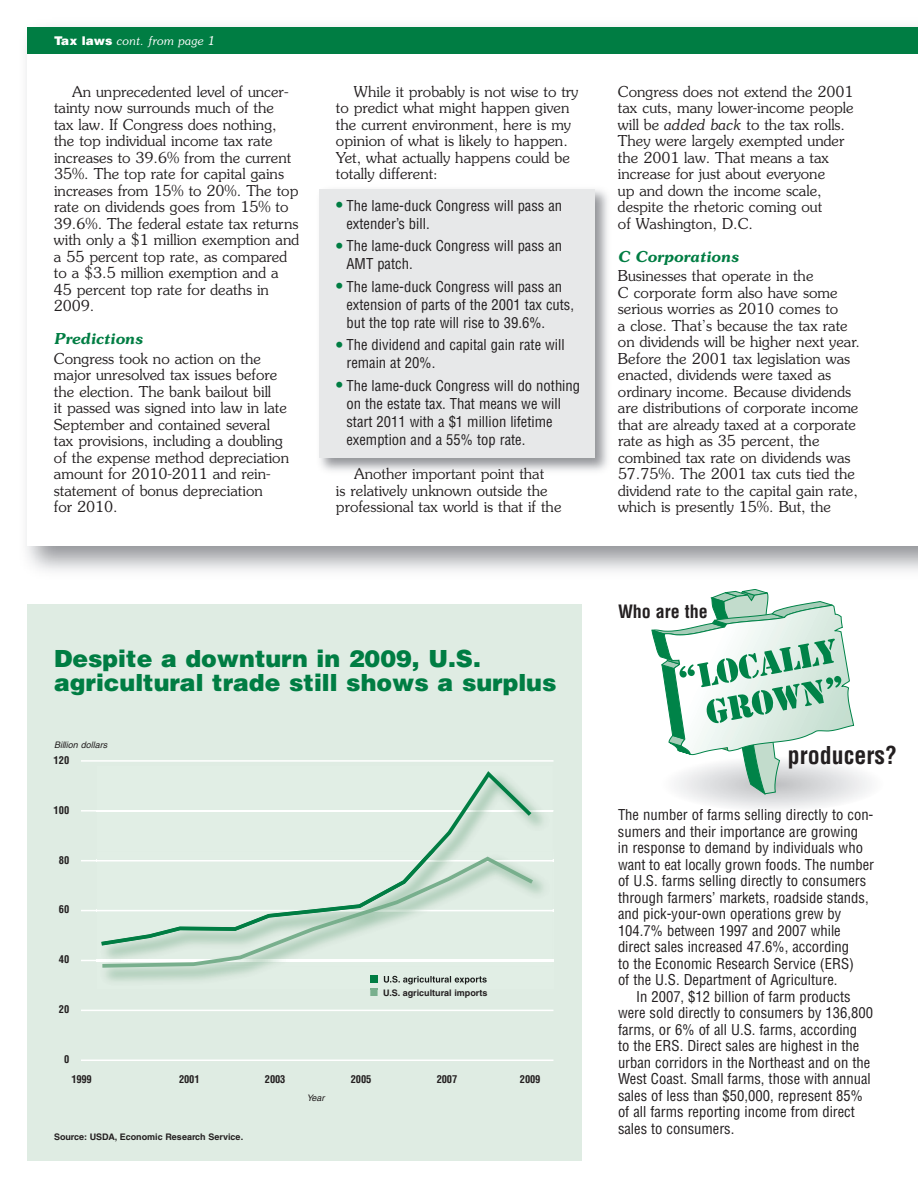
<style>
.page{position:relative;width:918px;height:1188px;background:#fff}
.page>*{position:absolute;margin:0;border:0;box-sizing:border-box;transform-origin:0 0}
.t1{font:700 condensed 24px "Helvetica";color:#231f20}
.t2{font:900 23.7px/24px "Helvetica";color:#007d43}
.t3{font:700 condensed 18px "Helvetica";color:#231f20}
.t4{font:300 15px/16.5px "Souvenir";color:#231f20}
.t5{font:italic 600 15px "Souvenir";color:#007d43}
.t6{font:condensed 14.7px/18px "Helvetica";color:#231f20}
.t7{font:italic 300 12px "Souvenir";color:#fff}
.t8{font:700 condensed 10.5px "Helvetica";letter-spacing:-.015em;color:#231f20}
.t9{font:700 9px "Helvetica";color:#231f20}
.t10{font:italic 9px "Helvetica";color:#231f20}
.s1{font-family:"Helvetica";font-weight:900;font-style:normal}
.s2{font-size:19.5px;color:#007d43}
.s3{font-style:italic}
</style>
<div class="page">
<svg style="left:651px;top:589px;width:203px;height:206px"></svg>
<div style="left:27px;top:604px;width:555px;height:557px;background:#dfece3"></div>
<img style="left:318px;top:187px;width:292px;height:286px">
<div style="left:320px;top:189px;width:276px;height:269px;background:#e7e8e9"></div>
<div style="left:27px;top:27px;width:891px;height:27px;background:#007d43"></div>
<hr style="left:81px;top:760px;width:472px;height:2px;background:#fff">
<hr style="left:81px;top:860px;width:472px;height:1px;background:#fff">
<hr style="left:81px;top:910px;width:472px;height:1px;background:#fff">
<hr style="left:81px;top:1010px;width:472px;height:1px;background:#fff">
<hr style="left:81px;top:810px;width:472px;height:2px;background:#fff">
<hr style="left:81px;top:960px;width:472px;height:1px;background:#fff">
<svg style="left:430px;top:771px;width:105px;height:80px"></svg>
<img style="left:106px;top:859px;width:448px;height:130px">
<img style="left:384px;top:976px;width:75px;height:8px">
<img style="left:97px;top:851px;width:456px;height:116px">
<img style="left:537px;top:860px;width:16px;height:1px">
<img style="left:537px;top:910px;width:16px;height:1px">
<img style="left:97px;top:960px;width:456px;height:1px">
<img style="left:101px;top:851px;width:334px;height:4px">
<svg style="left:99px;top:855px;width:438px;height:115px"></svg>
<hr style="left:81px;top:1060px;width:472px;height:1px;background:#fff">
<svg style="left:370px;top:975px;width:8px;height:7px"></svg>
<p class="t7" style="left:54px;top:34px;width:162px"><span class="s1">Tax laws</span> cont. from page 1</p>
<p class="t4" style="left:54px;top:83px;width:247px;text-indent:18px">An unprecedented level of uncer&shy;tainty now surrounds much of the<br>tax law. If Congress does nothing, the top individual income tax rate increases to 39.6% from the current<br>35%. The top rate for capital gains increases from 15% to 20%. The top rate on dividends goes from 15% to<br>39.6%. The federal estate tax returns with only a $1 million exemption and a 55 percent top rate, as compared to a $3.5 million exemption and a<br>45 percent top rate for deaths in<br>2009.</p>
<p class="t5" style="left:54px;top:330px;width:90px">Predictions</p>
<p class="t4" style="left:54px;top:350px;width:237px">Congress took no action on the major unresolved tax issues before the election. The bank bailout bill<br>it passed was signed into law in late<br>September and contained several tax provisions, including a doubling of the expense method depreciation amount for 2010-2011 and rein&shy;statement of bonus depreciation<br>for 2010.</p>
<p class="t4" style="left:336px;top:83px;width:244px;text-indent:18px">While it probably is not wise to try to predict what might happen given the current environment, here is my opinion of what is likely to happen.<br>Yet, what actually happens could be totally different:</p>
<p class="t6" style="left:347px;top:197px;width:217px;text-indent:-11px"><span class="s2">•</span> The lame-duck Congress will pass an extender’s bill.</p>
<p class="t6" style="left:347px;top:237px;width:217px;text-indent:-11px"><span class="s2">•</span> The lame-duck Congress will pass an<br>AMT patch.</p>
<p class="t6" style="left:347px;top:278px;width:229px;text-indent:-11px"><span class="s2">•</span> The lame-duck Congress will pass an extension of parts of the 2001 tax cuts, but the top rate will rise to 39.6%.</p>
<p class="t6" style="left:346px;top:336px;width:220px;text-indent:-10px"><span class="s2">•</span> The dividend and capital gain rate will remain at 20%.</p>
<p class="t6" style="left:347px;top:377px;width:235px;text-indent:-11px"><span class="s2">•</span> The lame-duck Congress will do nothing on the estate tax. That means we will start 2011 with a $1 million lifetime exemption and a 55% top rate.</p>
<p class="t4" style="left:336px;top:466px;width:227px;text-indent:18px">Another important point that<br>is relatively unknown outside the professional tax world is that if the</p>
<h2 class="t2" style="left:54px;top:646px;width:504px">Despite a downturn in 2009, U.S. agricultural trade still shows a surplus</h2>
<p class="t10" style="left:54px;top:742px;width:55px">Billion dollars</p>
<p class="t8" style="left:54px;top:754px;width:17px">120</p>
<p class="t8" style="left:54px;top:804px;width:17px">100</p>
<p class="t8" style="left:59px;top:854px;width:12px">80</p>
<p class="t8" style="left:59px;top:904px;width:12px">60</p>
<p class="t8" style="left:59px;top:953px;width:12px">40</p>
<p class="t8" style="left:59px;top:1003px;width:12px">20</p>
<p class="t8" style="left:64px;top:1053px;width:7px">0</p>
<p class="t9" style="left:383px;top:990px;width:106px">U.S. agricultural imports</p>
<p class="t8" style="left:71px;top:1073px;width:22px">1999</p>
<p class="t8" style="left:179px;top:1073px;width:22px">2001</p>
<p class="t8" style="left:265px;top:1073px;width:22px">2003</p>
<p class="t8" style="left:351px;top:1073px;width:22px">2005</p>
<p class="t8" style="left:437px;top:1073px;width:22px">2007</p>
<p class="t8" style="left:520px;top:1073px;width:22px">2009</p>
<p class="t9" style="left:54px;top:1134px;width:191px">Source: USDA, Economic Research Service.</p>
<p class="t10" style="left:307px;top:1094px;width:19px">Year</p>
<p class="t4" style="left:618px;top:83px;width:237px">Congress does not extend the 2001 tax cuts, many lower-income people will be <span class="s3">added back</span> to the tax rolls.<br>They were largely exempted under the 2001 law. That means a tax increase for just about everyone<br>up and down the income scale, despite the rhetoric coming out<br>of Washington, D.C.</p>
<p class="t5" style="left:618px;top:248px;width:122px">C Corporations</p>
<p class="t4" style="left:618px;top:268px;width:243px">Businesses that operate in the<br>C corporate form also have some serious worries as 2010 comes to<br>a close. That’s because the tax rate on dividends will be higher next year.<br>Before the 2001 tax legislation was enacted, dividends were taxed as ordinary income. Because dividends are distributions of corporate income that are already taxed at a corporate rate as high as 35 percent, the combined tax rate on dividends was 57.75%. The 2001 tax cuts tied the dividend rate to the capital gain rate, which is presently 15%. But, the</p>
<p class="t3" style="left:618px;top:601px;width:91px">Who are the</p>
<h1 class="t1" style="left:788px;top:741px;width:111px">producers?</h1>
<p class="t6" style="left:618px;top:806px;width:257px">The number of farms selling directly to con-</p>
<p class="t6" style="left:618px;top:823px;width:242px">sumers and their importance are growing</p>
<p class="t6" style="left:618px;top:839px;width:247px">in response to demand by individuals who</p>
<p class="t6" style="left:618px;top:856px;width:258px">want to eat locally grown foods. The number</p>
<p class="t6" style="left:618px;top:872px;width:250px">of U.S. farms selling directly to consumers</p>
<p class="t6" style="left:618px;top:889px;width:252px">through farmers’ markets, roadside stands,</p>
<p class="t6" style="left:618px;top:905px;width:225px">and pick-your-own operations grew by</p>
<p class="t6" style="left:618px;top:922px;width:224px">104.7% between 1997 and 2007 while</p>
<p class="t6" style="left:618px;top:938px;width:233px">direct sales increased 47.6%, according</p>
<p class="t6" style="left:618px;top:955px;width:238px">to the Economic Research Service (ERS)</p>
<p class="t6" style="left:618px;top:971px;width:221px">of the U.S. Department of Agriculture.</p>
<p class="t6" style="left:636px;top:988px;width:216px">In 2007, $12 billion of farm products</p>
<p class="t6" style="left:618px;top:1004px;width:257px">were sold directly to consumers by 136,800</p>
<p class="t6" style="left:618px;top:1021px;width:241px">farms, or 6% of all U.S. farms, according</p>
<p class="t6" style="left:618px;top:1037px;width:243px">to the ERS. Direct sales are highest in the</p>
<p class="t6" style="left:618px;top:1054px;width:254px">urban corridors in the Northeast and on the</p>
<p class="t6" style="left:618px;top:1070px;width:254px">West Coast. Small farms, those with annual</p>
<p class="t6" style="left:618px;top:1087px;width:246px">sales of less than $50,000, represent 85%</p>
<p class="t6" style="left:618px;top:1103px;width:238px">of all farms reporting income from direct</p>
<p class="t6" style="left:618px;top:1120px;width:118px">sales to consumers.</p>
</div>
